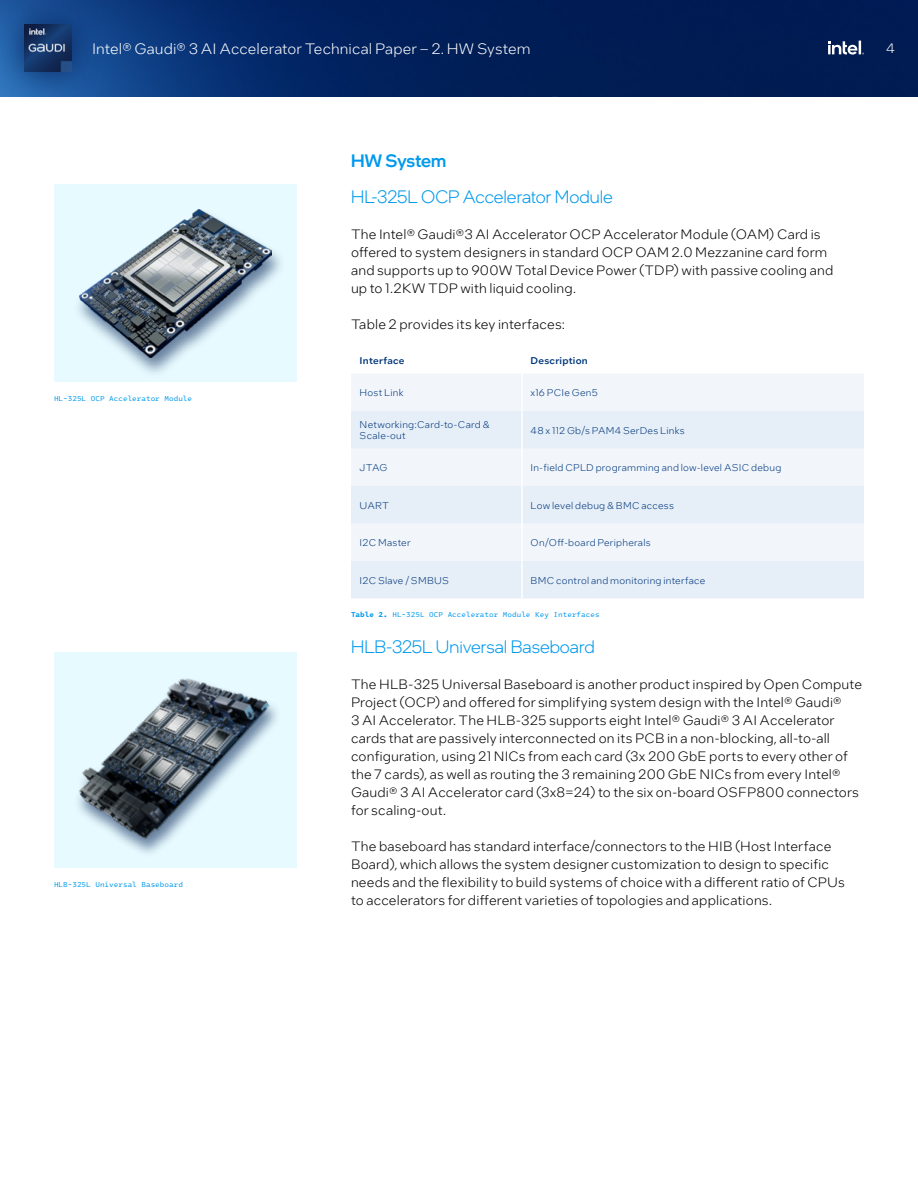
<style>
.page{position:relative;width:918px;height:1188px;background:#fff}
.page>*{position:absolute;margin:0;border:0;box-sizing:border-box;transform-origin:0 0}
.Default{font:300 18px "Intel One Display";color:#0099ec}
.Default-2{font:500 18px "Intel One Display";letter-spacing:-.01em;color:#0099ec}
.t1{font:300 15px "Intel One Text";letter-spacing:.005em;color:#fff}
.Default-3{font:300 13.5px/18px "Intel One Text";letter-spacing:.01em;color:#000}
.t2{font:300 13.5px "Intel One Text";color:#fff}
.t3{font:300 9.75px/10.5px "Intel One Text";letter-spacing:.025em;color:#00377c}
.t4{font:500 9.75px "Intel One Text";letter-spacing:.02em;color:#00377c}
.t5{font:7.5px "Intel One Mono";color:#0099ec}
.s1{font-weight:700}
</style>
<div class="page">
<div style="left:54px;top:652px;width:243px;height:216px;background:#e7faff"></div>
<div style="left:54px;top:184px;width:243px;height:198px;background:#e7faff"></div>
<div style="left:351px;top:374px;width:513px;height:37px;background:#f2f6fb"></div>
<svg style="left:351px;top:411px;width:513px;height:187px;fill:#e6eef7"></svg>
<hr style="left:521px;top:374px;width:2px;height:37px;background:#fff">
<hr style="left:521px;top:411px;width:2px;height:37px;background:#fff">
<hr style="left:521px;top:448px;width:2px;height:38px;background:#fff">
<hr style="left:521px;top:486px;width:2px;height:38px;background:#fff">
<hr style="left:521px;top:524px;width:2px;height:37px;background:#fff">
<hr style="left:521px;top:561px;width:2px;height:37px;background:#fff">
<div style="left:72px;top:208px;width:215px;height:171px;background:#001e50;opacity:.55"></div>
<img style="left:79px;top:209px;width:193px;height:149px">
<img style="left:78px;top:678px;width:199px;height:175px">
<img style="left:102px;top:0;width:816px;height:96px">
<div style="left:0;top:0;width:102px;height:102px;background:#041d54;opacity:.8"></div>
<img style="left:25px;top:25px;width:47px;height:47px">
<svg style="left:828px;top:41px;width:36px;height:14px"></svg>
<p class="t1" style="left:92px;top:39px;width:440px">Intel® Gaudi® 3 AI Accelerator Technical Paper – 2. HW System</p>
<p class="t2" style="left:886px;top:40px;width:10px">4</p>
<p class="t5" style="left:54px;top:392px;width:140px">HL-325L OCP Accelerator Module</p>
<p class="t5" style="left:54px;top:878px;width:130px">HLB-325L Universal Baseboard</p>
<p class="Default-2" style="left:351px;top:149px;width:97px">HW System</p>
<p class="Default" style="left:351px;top:185px;width:263px">HL-325L OCP Accelerator Module</p>
<p class="Default-3" style="left:351px;top:224px;width:484px">The Intel® Gaudi®3 AI Accelerator OCP Accelerator Module (OAM) Card is offered to system designers in standard OCP OAM 2.0 Mezzanine card form and supports up to 900W Total Device Power (TDP) with passive cooling and up to 1.2KW TDP with liquid cooling.</p>
<p class="Default-3" style="left:351px;top:314px;width:216px">Table 2 provides its key interfaces:</p>
<p class="t4" style="left:360px;top:354px;width:46px">Interface</p>
<p class="t4" style="left:531px;top:354px;width:59px">Description</p>
<p class="t3" style="left:360px;top:387px;width:46px">Host Link</p>
<p class="t3" style="left:531px;top:387px;width:69px">x16 PCIe Gen5</p>
<p class="t3" style="left:360px;top:419px;width:131px">Networking:Card-to-Card &amp;<br>Scale-out</p>
<p class="t3" style="left:531px;top:425px;width:156px">48 x 112 Gb/s PAM4 SerDes Links</p>
<p class="t3" style="left:360px;top:462px;width:29px">JTAG</p>
<p class="t3" style="left:531px;top:462px;width:252px">In-field CPLD programming and low-level ASIC debug</p>
<p class="t3" style="left:360px;top:500px;width:31px">UART</p>
<p class="t3" style="left:531px;top:500px;width:145px">Low level debug &amp; BMC access</p>
<p class="t3" style="left:360px;top:537px;width:52px">I2C Master</p>
<p class="t3" style="left:531px;top:537px;width:122px">On/Off-board Peripherals</p>
<p class="t3" style="left:360px;top:575px;width:91px">I2C Slave / SMBUS</p>
<p class="t3" style="left:531px;top:575px;width:176px">BMC control and monitoring interface</p>
<p class="t5" style="left:351px;top:608px;width:250px"><span class="s1">Table 2.</span> HL-325L OCP Accelerator Module Key Interfaces</p>
<p class="Default" style="left:351px;top:635px;width:245px">HLB-325L Universal Baseboard</p>
<p class="Default-3" style="left:351px;top:674px;width:513px">The HLB-325 Universal Baseboard is another product inspired by Open Compute Project (OCP) and offered for simplifying system design with the Intel® Gaudi®<br>3 AI Accelerator. The HLB-325 supports eight Intel® Gaudi® 3 AI Accelerator cards that are passively interconnected on its PCB in a non-blocking, all-to-all configuration, using 21 NICs from each card (3x 200 GbE ports to every other of the 7 cards), as well as routing the 3 remaining 200 GbE NICs from every Intel® Gaudi® 3 AI Accelerator card (3x8=24) to the six on-board OSFP800 connectors for scaling-out.</p>
<p class="Default-3" style="left:351px;top:836px;width:495px">The baseboard has standard interface/connectors to the HIB (Host Interface Board), which allows the system designer customization to design to specific needs and the flexibility to build systems of choice with a different ratio of CPUs to accelerators for different varieties of topologies and applications.</p>
</div>
